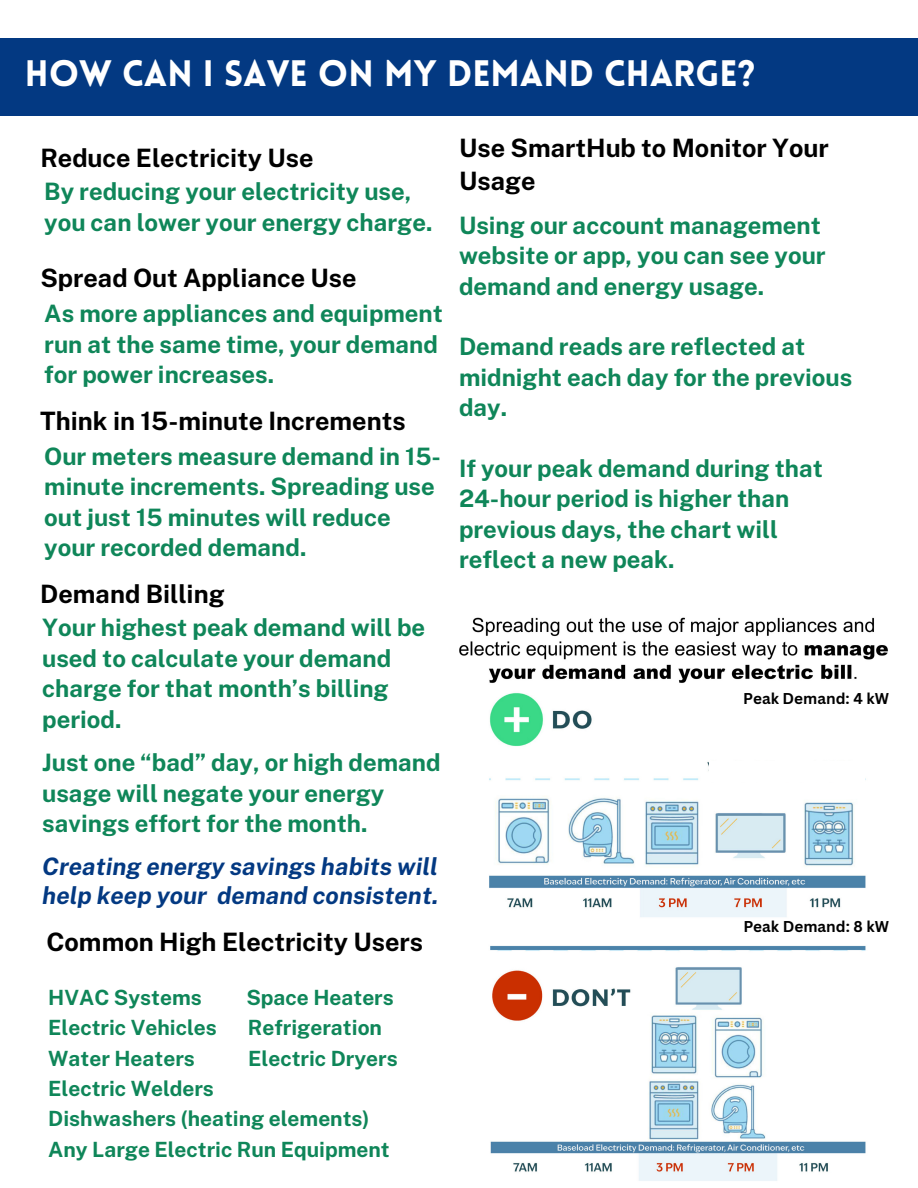
<style>
.page{position:relative;width:918px;height:1188px;background:#fff}
.page>*{position:absolute;margin:0;border:0;box-sizing:border-box;transform-origin:0 0}
.t1{font:900 36px "Lovelo";color:#fff}
.t2{font:700 25.35px/32.5px "Public Sans";color:#000}
.t3{font:700 24px/30.3px "Public Sans";color:#0f8659}
.t4{font:italic 700 24px/29.2px "Public Sans";color:#033982}
.t5{font:700 21px/30.3px "Public Sans";color:#0f8659}
.t6{font:700 15.3px "Canva Sans";color:#000}
</style>
<div class="page">
<div style="left:0;top:39px;width:918px;height:77px;background:#033982"></div>
<img style="left:459px;top:617px;width:429px;height:564px">
<div style="left:709px;top:762px;width:155px;height:20px;background:#fff"></div>
<h2 class="t1" style="left:25px;top:59px;width:732px">HOW CAN I SAVE ON MY DEMAND CHARGE?</h2>
<h2 class="t2" style="left:40px;top:141px;width:275px">Reduce Electricity Use</h2>
<h2 class="t3" style="left:44px;top:176px;width:390px">By reducing your electricity use, you can lower your energy charge.</h2>
<h2 class="t2" style="left:40px;top:262px;width:318px">Spread Out Appliance Use</h2>
<h2 class="t3" style="left:44px;top:298px;width:400px">As more appliances and equipment run at the same time, your demand for power increases.</h2>
<h2 class="t2" style="left:40px;top:405px;width:367px">Think in 15-minute Increments</h2>
<h2 class="t3" style="left:44px;top:441px;width:398px">Our meters measure demand in 15- minute increments. Spreading use out just 15 minutes will reduce your recorded demand.</h2>
<h2 class="t2" style="left:40px;top:577px;width:186px">Demand Billing</h2>
<h2 class="t3" style="left:42px;top:613px;width:384px">Your highest peak demand will be used to calculate your demand charge for that month’s billing period.</h2>
<h2 class="t3" style="left:42px;top:748px;width:400px">Just one “bad” day, or high demand usage will negate your energy savings effort for the month.</h2>
<p class="t4" style="left:42px;top:852px;width:398px">Creating energy savings habits will help keep your demand consistent.</p>
<p class="t2" style="left:46px;top:925px;width:378px">Common High Electricity Users</p>
<p class="t5" style="left:48px;top:982px;width:155px">HVAC Systems</p>
<p class="t5" style="left:246px;top:982px;width:149px">Space Heaters</p>
<p class="t5" style="left:48px;top:1012px;width:170px">Electric Vehicles</p>
<p class="t5" style="left:248px;top:1012px;width:136px">Refrigeration</p>
<p class="t5" style="left:48px;top:1043px;width:148px">Water Heaters</p>
<p class="t5" style="left:248px;top:1043px;width:151px">Electric Dryers</p>
<p class="t5" style="left:48px;top:1073px;width:343px">Electric Welders<br>Dishwashers (heating elements)<br>Any Large Electric Run Equipment</p>
<h2 class="t2" style="left:459px;top:132px;width:371px">Use SmartHub to Monitor Your<br>Usage</h2>
<h2 class="t3" style="left:459px;top:210px;width:368px">Using our account management website or app, you can see your demand and energy usage.</h2>
<h3 class="t3" style="left:459px;top:332px;width:395px">Demand reads are reflected at midnight each day for the previous day.</h3>
<h2 class="t3" style="left:459px;top:453px;width:366px">If your peak demand during that<br>24-hour period is higher than previous days, the chart will reflect a new peak.</h2>
<h2 class="t6" style="left:743px;top:688px;width:147px">Peak Demand: 4 kW</h2>
<h2 class="t6" style="left:743px;top:916px;width:147px">Peak Demand: 8 kW</h2>
</div>
